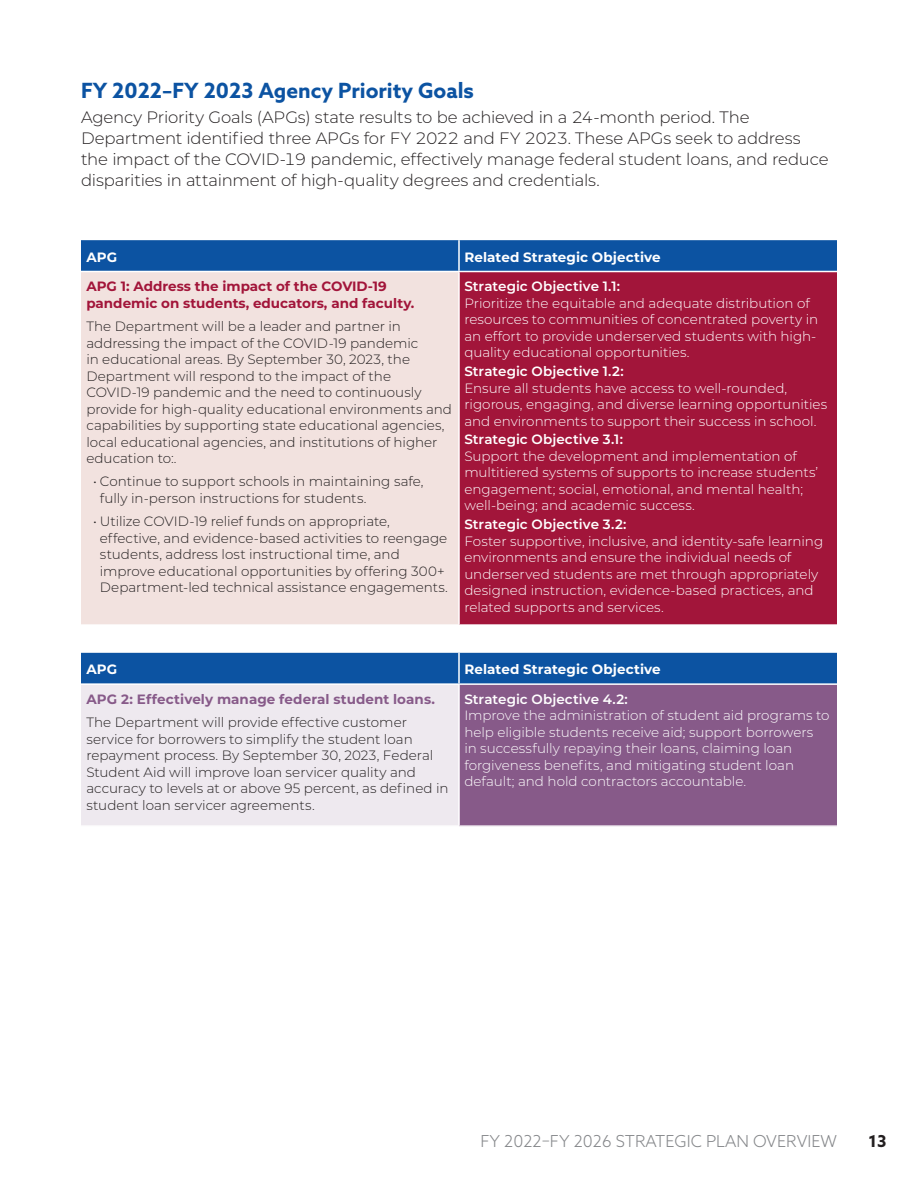
<style>
.page{position:relative;width:918px;height:1188px;background:#fff}
.page>*{position:absolute;margin:0;border:0;box-sizing:border-box;transform-origin:0 0}
.t1{font:700 21px "Azo Sans";color:#0c53a2}
.t2{font:300 16.5px/21px "Montserrat";letter-spacing:-.01em;color:#231f20}
.t3{font:300 16.5px "Azo Sans";color:#848689}
.t4{font:700 16.5px "Azo Sans";color:#231f20}
.t5{font:300 13.5px/16.5px "Montserrat";color:#fff}
.t6{font:300 13.5px/16.5px "Montserrat";color:#231f20}
.t7{font:700 13.5px/23.2px "Montserrat";letter-spacing:.005em;color:#875a89}
.t8{font:700 13.5px/16.5px "Montserrat";color:#a2153a}
.t9{font:700 13.5px "Montserrat";letter-spacing:.005em;color:#fff}
.s1{font-weight:600}
.s2{font-weight:300;color:#231f20}
</style>
<div class="page">
<div style="left:81px;top:240px;width:756px;height:31px;background:#0c53a2"></div>
<div style="left:81px;top:272px;width:378px;height:353px;background:#f2e2df"></div>
<div style="left:459px;top:272px;width:378px;height:353px;background:#a2153a"></div>
<hr style="left:458px;top:240px;width:2px;height:31px;background:#fff">
<hr style="left:458px;top:272px;width:2px;height:352px;background:#fff">
<hr style="left:81px;top:624px;width:378px;height:2px;background:#fff">
<hr style="left:459px;top:624px;width:378px;height:2px;background:#fff">
<div style="left:81px;top:653px;width:756px;height:30px;background:#0c53a2"></div>
<div style="left:81px;top:684px;width:378px;height:142px;background:#eee9ef"></div>
<div style="left:459px;top:684px;width:378px;height:142px;background:#875a89"></div>
<hr style="left:458px;top:653px;width:2px;height:30px;background:#fff">
<hr style="left:81px;top:683px;width:378px;height:2px;background:#fff">
<hr style="left:459px;top:683px;width:378px;height:2px;background:#fff">
<hr style="left:458px;top:685px;width:2px;height:140px;background:#fff">
<hr style="left:81px;top:825px;width:378px;height:2px;background:#fff">
<hr style="left:459px;top:825px;width:378px;height:2px;background:#fff">
<h4 class="t1" style="left:81px;top:76px;width:394px">FY 2022–FY 2023 Agency Priority Goals</h4>
<p class="t2" style="left:81px;top:106px;width:749px">Agency Priority Goals (APGs) state results to be achieved in a 24-month period. The Department identified three APGs for FY 2022 and FY 2023. These APGs seek to address the impact of the COVID-19 pandemic, effectively manage federal student loans, and reduce disparities in attainment of high-quality degrees and credentials.</p>
<p class="t9" style="left:86px;top:247px;width:32px">APG</p>
<p class="t9" style="left:464px;top:247px;width:198px">Related Strategic Objective</p>
<p class="t8" style="left:86px;top:278px;width:330px">APG 1: Address the impact of the COVID-19 pandemic on students, educators, and faculty.</p>
<p class="t6" style="left:86px;top:318px;width:367px">The Department will be a leader and partner in addressing the impact of the COVID-19 pandemic<br>in educational areas. By September 30, 2023, the Department will respond to the impact of the COVID-19 pandemic and the need to continuously provide for high-quality educational environments and capabilities by supporting state educational agencies, local educational agencies, and institutions of higher education to:.</p>
<p class="t6" style="left:100px;top:473px;width:325px;text-indent:-7px">• Continue to support schools in maintaining safe, fully in-person instructions for students.</p>
<p class="t6" style="left:100px;top:513px;width:350px;text-indent:-7px">• Utilize COVID-19 relief funds on appropriate, effective, and evidence-based activities to reengage students, address lost instructional time, and improve educational opportunities by offering 300+ Department-led technical assistance engagements.</p>
<p class="t5" style="left:464px;top:278px;width:355px"><span class="s1">Strategic Objective 1.1:<br></span>Prioritize the equitable and adequate distribution of resources to communities of concentrated poverty in an effort to provide underserved students with high&shy;quality educational opportunities.</p>
<p class="t5" style="left:464px;top:363px;width:364px"><span class="s1">Strategic Objective 1.2:<br></span>Ensure all students have access to well-rounded, rigorous, engaging, and diverse learning opportunities and environments to support their success in school.</p>
<p class="t5" style="left:464px;top:431px;width:355px"><span class="s1">Strategic Objective 3.1:<br></span>Support the development and implementation of multitiered systems of supports to increase students’ engagement; social, emotional, and mental health; well-being; and academic success.</p>
<p class="t5" style="left:464px;top:516px;width:360px"><span class="s1">Strategic Objective 3.2:<br></span>Foster supportive, inclusive, and identity-safe learning environments and ensure the individual needs of underserved students are met through appropriately designed instruction, evidence-based practices, and related supports and services.</p>
<p class="t9" style="left:86px;top:660px;width:32px">APG</p>
<p class="t9" style="left:464px;top:660px;width:198px">Related Strategic Objective</p>
<p class="t7" style="left:86px;top:687px;width:350px">APG 2: Effectively manage federal student loans.<br><span class="s2">The Department will provide effective customer</span></p>
<p class="t6" style="left:86px;top:730px;width:364px">service for borrowers to simplify the student loan repayment process. By September 30, 2023, Federal Student Aid will improve loan servicer quality and accuracy to levels at or above 95 percent, as defined in student loan servicer agreements.</p>
<p class="t5" style="left:464px;top:690px;width:367px"><span class="s1">Strategic Objective 4.2:<br></span>Improve the administration of student aid programs to help eligible students receive aid; support borrowers<br>in successfully repaying their loans, claiming loan forgiveness benefits, and mitigating student loan default; and hold contractors accountable.</p>
<p class="t3" style="left:480px;top:1130px;width:358px">FY 2022–FY 2026 STRATEGIC PLAN OVERVIEW</p>
<p class="t4" style="left:869px;top:1130px;width:19px">13</p>
</div>
